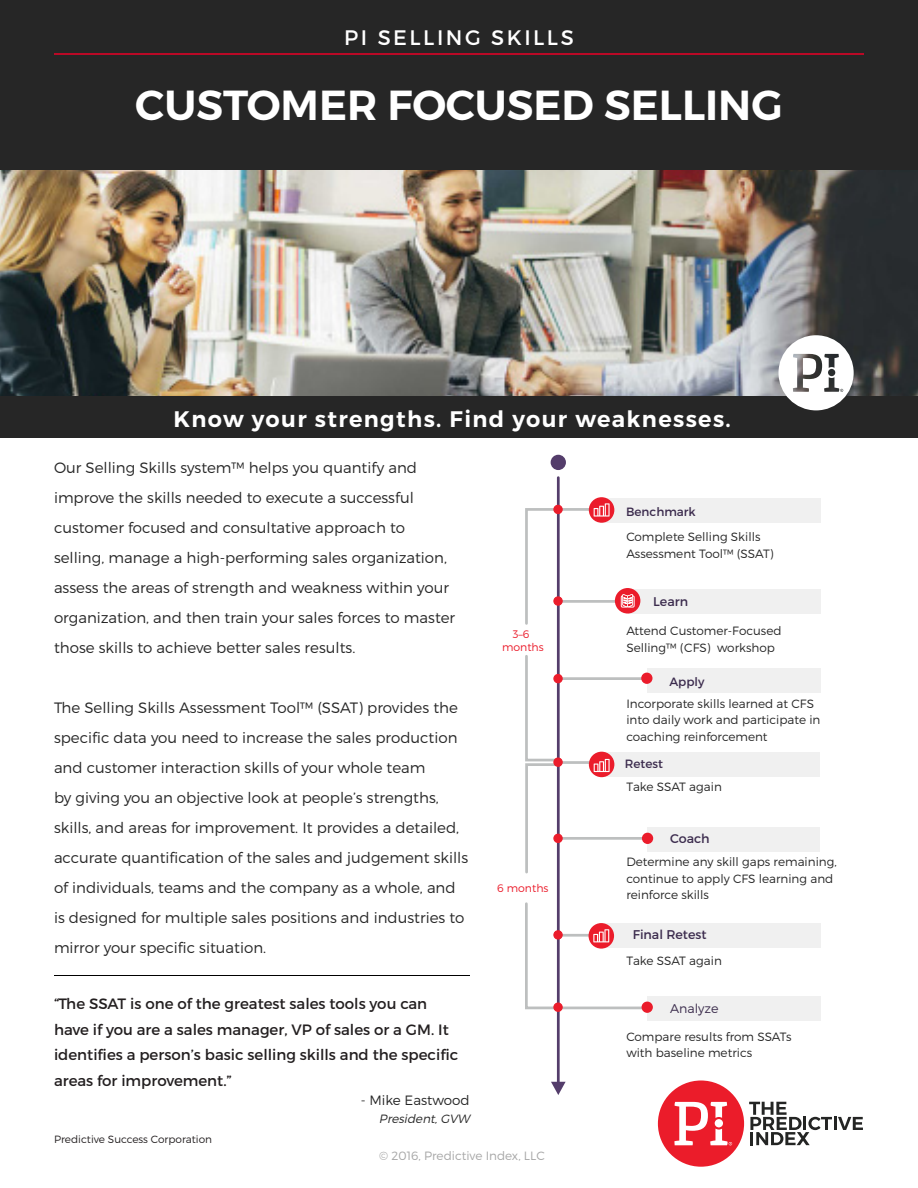
<style>
.page{position:relative;width:918px;height:1188px;background:#fff}
.page>*{position:absolute;margin:0;border:0;box-sizing:border-box;transform-origin:0 0}
.t1{font:600 42px "Montserrat";color:#fff}
.t2{font:600 22.5px "Montserrat";letter-spacing:.06em;color:#fff}
.t3{font:21px "Montserrat";letter-spacing:.12em;color:#fff}
.t4{font:300 15px/30px "Montserrat";color:#262626}
.t5{font:15px/25.5px "Montserrat";color:#231f20}
.t6{font:300 13.5px "Montserrat";color:#262626}
.t7{font:12.6px "Montserrat";color:#3b2b4d}
.t8{font:300 12.6px "Montserrat";color:#3b2c4c}
.t9{font:300 12px/16.5px "Montserrat";color:#262626}
.t10{font:300 12px "Montserrat";color:#a6a6a6}
.t11{font:12px "Montserrat";color:#3b2b4d}
.t12{font:italic 300 12px "Montserrat";color:#262626}
.t13{font:300 10.95px/13px "Montserrat";color:#eb1c2b;text-align:center}
.NAME_CP{font:300 10.5px "Montserrat";color:#231f20}
</style>
<div class="page">
<img style="left:0;top:169px;width:918px;height:227px">
<div style="left:0;top:396px;width:918px;height:42px;background:#262626"></div>
<div style="left:0;top:0;width:918px;height:169px;background:#262626"></div>
<hr style="left:54px;top:53px;width:810px;height:2px;background:#eb0027">
<svg style="left:525px;top:507px;width:139px;height:504px"></svg>
<div style="left:600px;top:498px;width:220px;height:25px;background:#f0f0f0"></div>
<hr style="left:557px;top:478px;width:3px;height:605px;background:#543d6b">
<div style="left:551px;top:455px;width:15px;height:15px;background:#543d6b;border-radius:50%"></div>
<svg style="left:551px;top:1082px;width:15px;height:13px"></svg>
<div style="left:554px;top:505px;width:8px;height:9px;background:#eb1c2b;border-radius:50%"></div>
<div style="left:553px;top:505px;width:10px;height:9px;border:1px solid #eb1c2b;border-radius:50%"></div>
<hr style="left:557px;top:600px;width:157px;height:3px;background:#bdbfbf">
<div style="left:554px;top:597px;width:8px;height:8px;background:#eb1c2b;border-radius:50%"></div>
<div style="left:553px;top:596px;width:10px;height:10px;border:1px solid #eb1c2b;border-radius:50%"></div>
<hr style="left:558px;top:677px;width:173px;height:3px;background:#bdbfbf">
<div style="left:554px;top:675px;width:8px;height:8px;background:#eb1c2b;border-radius:50%"></div>
<div style="left:553px;top:674px;width:10px;height:9px;border:1px solid #eb1c2b;border-radius:50%"></div>
<hr style="left:557px;top:761px;width:131px;height:3px;background:#bdbfbf">
<div style="left:554px;top:758px;width:8px;height:8px;background:#eb1c2b;border-radius:50%"></div>
<div style="left:553px;top:757px;width:10px;height:10px;border:1px solid #eb1c2b;border-radius:50%"></div>
<hr style="left:558px;top:837px;width:173px;height:3px;background:#bdbfbf">
<div style="left:554px;top:834px;width:8px;height:8px;background:#eb1c2b;border-radius:50%"></div>
<div style="left:553px;top:834px;width:10px;height:9px;border:1px solid #eb1c2b;border-radius:50%"></div>
<hr style="left:557px;top:934px;width:131px;height:3px;background:#bdbfbf">
<div style="left:554px;top:931px;width:8px;height:8px;background:#eb1c2b;border-radius:50%"></div>
<div style="left:553px;top:930px;width:10px;height:10px;border:1px solid #eb1c2b;border-radius:50%"></div>
<hr style="left:557px;top:1007px;width:174px;height:2px;background:#bdbfbf">
<div style="left:554px;top:1003px;width:8px;height:8px;background:#eb1c2b;border-radius:50%"></div>
<div style="left:553px;top:1003px;width:10px;height:9px;border:1px solid #eb1c2b;border-radius:50%"></div>
<div style="left:629px;top:589px;width:192px;height:25px;background:#f0f0f0"></div>
<div style="left:602px;top:752px;width:218px;height:25px;background:#f0f0f0"></div>
<div style="left:647px;top:827px;width:173px;height:24px;background:#f0f0f0"></div>
<div style="left:643px;top:833px;width:9px;height:10px;background:#eb1c2b;border-radius:50%"></div>
<div style="left:642px;top:833px;width:11px;height:11px;border:1px solid #eb1c2b;border-radius:50%"></div>
<div style="left:589px;top:497px;width:25px;height:26px;background:#eb1c2b;border-radius:50%"></div>
<svg style="left:594px;top:503px;width:16px;height:14px"></svg>
<div style="left:589px;top:752px;width:25px;height:25px;background:#eb1c2b;border-radius:50%"></div>
<svg style="left:594px;top:759px;width:16px;height:13px"></svg>
<svg style="left:615px;top:588px;width:25px;height:26px"></svg>
<svg style="left:621px;top:594px;width:13px;height:13px"></svg>
<div style="left:647px;top:668px;width:174px;height:24px;background:#f0f0f0"></div>
<div style="left:642px;top:673px;width:10px;height:10px;background:#eb1c2b;border-radius:50%"></div>
<div style="left:641px;top:673px;width:11px;height:11px;border:1px solid #eb1c2b;border-radius:50%"></div>
<div style="left:600px;top:924px;width:221px;height:24px;background:#f0f0f0"></div>
<svg style="left:589px;top:923px;width:25px;height:26px"></svg>
<svg style="left:593px;top:929px;width:16px;height:13px"></svg>
<div style="left:647px;top:996px;width:174px;height:25px;background:#f0f0f0"></div>
<div style="left:642px;top:1002px;width:10px;height:10px;background:#eb1c2b;border-radius:50%"></div>
<div style="left:642px;top:1002px;width:11px;height:11px;border:1px solid #eb1c2b;border-radius:50%"></div>
<hr style="left:54px;top:975px;width:416px;height:1px;background:#000">
<svg style="left:779px;top:335px;width:75px;height:75px"></svg>
<svg style="left:658px;top:1081px;width:205px;height:86px"></svg>
<p class="t3" style="left:344px;top:25px;width:231px">PI SELLING SKILLS</p>
<p class="t1" style="left:135px;top:79px;width:649px">CUSTOMER FOCUSED SELLING</p>
<p class="t2" style="left:174px;top:405px;width:559px">Know your strengths. Find your weaknesses.</p>
<p class="t4" style="left:54px;top:452px;width:403px">Our Selling Skills system™ helps you quantify and improve the skills needed to execute a successful customer focused and consultative approach to selling, manage a high-performing sales organization, assess the areas of strength and weakness within your organization, and then train your sales forces to master those skills to achieve better sales results.</p>
<p class="t4" style="left:54px;top:692px;width:416px">The Selling Skills Assessment Tool™ (SSAT) provides the specific data you need to increase the sales production and customer interaction skills of your whole team<br>by giving you an objective look at people’s strengths, skills, and areas for improvement. It provides a detailed, accurate quantification of the sales and judgement skills of individuals, teams and the company as a whole, and is designed for multiple sales positions and industries to</p>
<p class="t4" style="left:54px;top:932px;width:214px">mirror your specific situation.</p>
<p class="t13" style="left:502px;top:628px;width:43px">3–6 months</p>
<p class="t13" style="left:497px;top:881px;width:53px">6 months</p>
<p class="t11" style="left:626px;top:505px;width:71px">Benchmark</p>
<p class="t9" style="left:626px;top:528px;width:149px">Complete Selling Skills<br>Assessment Tool™ (SSAT)</p>
<p class="t7" style="left:653px;top:594px;width:36px">Learn</p>
<p class="t9" style="left:626px;top:623px;width:157px">Attend Customer-Focused<br>Selling™ (CFS) workshop</p>
<p class="t11" style="left:669px;top:674px;width:37px">Apply</p>
<p class="t9" style="left:626px;top:695px;width:196px">Incorporate skills learned at CFS into daily work and participate in coaching reinforcement</p>
<p class="t9" style="left:626px;top:778px;width:97px">Take SSAT again</p>
<p class="t11" style="left:625px;top:756px;width:40px">Retest</p>
<p class="t7" style="left:670px;top:831px;width:41px">Coach</p>
<p class="t9" style="left:626px;top:853px;width:212px">Determine any skill gaps remaining, continue to apply CFS learning and reinforce skills</p>
<p class="t7" style="left:633px;top:927px;width:75px">Final Retest</p>
<p class="t9" style="left:626px;top:952px;width:97px">Take SSAT again</p>
<p class="t5" style="left:54px;top:991px;width:375px">“The SSAT is one of the greatest sales tools you can</p>
<p class="t8" style="left:670px;top:1001px;width:50px">Analyze</p>
<p class="t5" style="left:54px;top:1016px;width:406px">have if you are a sales manager, VP of sales or a GM. It identifies a person’s basic selling skills and the specific areas for improvement.”</p>
<p class="t6" style="left:361px;top:1092px;width:110px">- Mike Eastwood</p>
<p class="t12" style="left:379px;top:1111px;width:95px">President,GVW</p>
<p class="t9" style="left:626px;top:1028px;width:167px">Compare results from SSATs with baseline metrics</p>
<p class="NAME_CP" style="left:54px;top:1133px;width:160px">Predictive Success Corporation</p>
<p class="t10" style="left:379px;top:1149px;width:167px">© 2016, Predictive Index, LLC</p>
</div>
